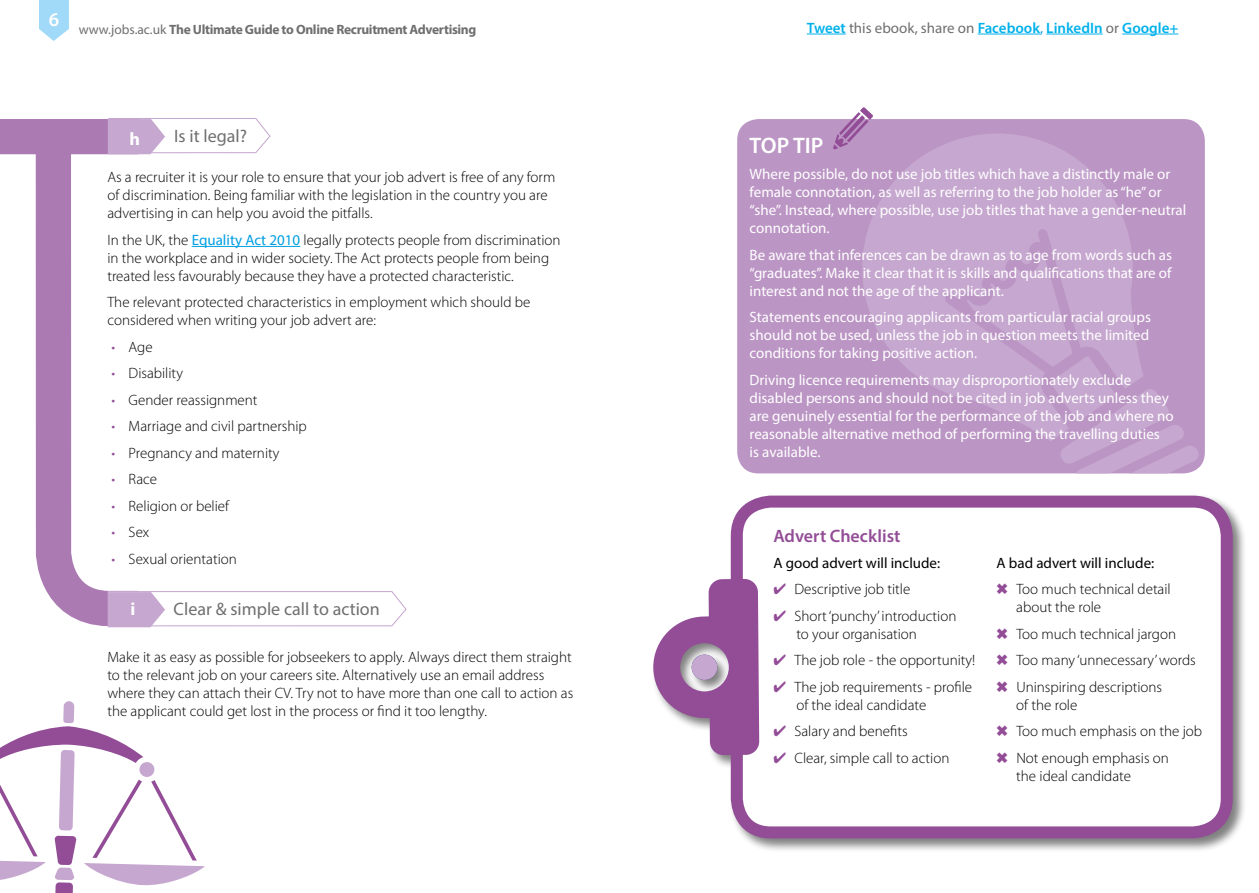
<style>
.page{position:relative;width:1259px;height:893px;background:#fff}
.page>*{position:absolute;margin:0;border:0;box-sizing:border-box;transform-origin:0 0}
.t1{font:600 22.5px "Myriad Pro";color:#fff}
.t2{font:600 19.5px "Myriad Pro";color:#fff}
.t3{font:18px "Myriad Pro";color:#706f6f}
.t4{font:600 18px "Myriad Pro";color:#934d97}
.t5{font:700 18px "Myriad Pro";color:#fff}
.t6{font:300 15px/18px "Myriad Pro";color:#000}
.t7{font:15px/18px "Myriad Pro";color:#fff}
.t8{font:600 15px "Myriad Pro";color:#00b1eb}
.t9{font:15px "Myriad Pro";color:#000}
.t10{font:700 13.5px "Myriad Pro";letter-spacing:-.025em;color:#706f6f}
.s1{font-weight:400}
.s2{font-weight:400;color:#706f6f}
.s3{font-weight:400;color:#009fe3}
.s4{color:#934d97}
</style>
<div class="page">
<hr style="left:807px;top:34px;width:39px;height:1px;background:#00b1eb">
<hr style="left:977px;top:34px;width:63px;height:1px;background:#00b1eb">
<hr style="left:1046px;top:34px;width:56px;height:1px;background:#00b1eb">
<hr style="left:1122px;top:34px;width:56px;height:1px;background:#00b1eb">
<hr style="left:192px;top:246px;width:108px;height:1px;background:#009fe3">
<svg style="left:35px;top:172px;width:116px;height:456px"></svg>
<svg style="left:107px;top:591px;width:300px;height:36px"></svg>
<svg style="left:0;top:118px;width:271px;height:54px"></svg>
<div style="left:651px;top:493px;width:595px;height:360px;background:#000;opacity:.5"></div>
<div style="left:737px;top:502px;width:489px;height:330px;background:#fff;border-radius:34px"></div>
<div style="left:731px;top:496px;width:501px;height:342px;border:12px solid #934d97;border-radius:34px"></div>
<svg style="left:653px;top:579px;width:106px;height:176px"></svg>
<div style="left:691px;top:654px;width:26px;height:26px;background:#c6a7cf;border-radius:50%"></div>
<div style="left:737px;top:119px;width:467px;height:354px;background:#bb95c4;border-radius:21px"></div>
<svg style="left:862px;top:134px;width:269px;height:265px;fill:#c6a7cf"></svg>
<svg style="left:966px;top:250px;width:238px;height:224px"></svg>
<svg style="left:833px;top:107px;width:40px;height:43px"></svg>
<svg style="left:0;top:701px;width:205px;height:192px"></svg>
<svg style="left:39px;top:0;width:30px;height:41px"></svg>
<h2 class="t2" style="left:49px;top:7px;width:12px">6</h2>
<p class="t10" style="left:79px;top:20px;width:399px"><span class="s1">www.jobs.ac.uk</span> The Ultimate Guide to Online Recruitment Advertising</p>
<p class="t8" style="left:807px;top:18px;width:373px">Tweet <span class="s2">this ebook, share on</span> Facebook<span class="s3">,</span> LinkedIn <span class="s2">or</span> Google+</p>
<p class="t5" style="left:130px;top:127px;width:12px">h</p>
<p class="t3" style="left:174px;top:125px;width:74px">Is it legal?</p>
<p class="t6" style="left:107px;top:169px;width:449px">As a recruiter it is your role to ensure that your job advert is free of any form of discrimination. Being familiar with the legislation in the country you are advertising in can help you avoid the pitfalls.</p>
<p class="t6" style="left:107px;top:231px;width:455px">In the UK, the <span class="s3">Equality Act 2010</span> legally protects people from discrimination in the workplace and in wider society. The Act protects people from being treated less favourably because they have a protected characteristic.</p>
<p class="t6" style="left:107px;top:294px;width:424px">The relevant protected characteristics in employment which should be considered when writing your job advert are:</p>
<p class="t6" style="left:112px;top:338px;width:43px"><span class="s4">•</span> Age</p>
<p class="t6" style="left:112px;top:365px;width:73px"><span class="s4">•</span> Disability</p>
<p class="t6" style="left:112px;top:391px;width:147px"><span class="s4">•</span> Gender reassignment</p>
<p class="t6" style="left:112px;top:418px;width:197px"><span class="s4">•</span> Marriage and civil partnership</p>
<p class="t6" style="left:112px;top:444px;width:169px"><span class="s4">•</span> Pregnancy and maternity</p>
<p class="t6" style="left:112px;top:471px;width:47px"><span class="s4">•</span> Race</p>
<p class="t6" style="left:112px;top:497px;width:119px"><span class="s4">•</span> Religion or belief</p>
<p class="t6" style="left:112px;top:524px;width:39px"><span class="s4">•</span> Sex</p>
<p class="t6" style="left:112px;top:550px;width:127px"><span class="s4">•</span> Sexual orientation</p>
<p class="t5" style="left:131px;top:598px;width:6px">i</p>
<p class="t3" style="left:174px;top:598px;width:208px">Clear &amp; simple call to action</p>
<p class="t6" style="left:107px;top:648px;width:467px">Make it as easy as possible for jobseekers to apply. Always direct them straight to the relevant job on your careers site. Alternatively use an email address where they can attach their CV. Try not to have more than one call to action as the applicant could get lost in the process or find it too lengthy.</p>
<h1 class="t1" style="left:749px;top:131px;width:75px">TOP TIP</h1>
<p class="t7" style="left:749px;top:165px;width:438px">Where possible, do not use job titles which have a distinctly male or female connotation, as well as referring to the job holder as “he” or “she”. Instead, where possible, use job titles that have a gender-neutral connotation.</p>
<p class="t7" style="left:749px;top:245px;width:424px;text-align:justify">Be aware that inferences can be drawn as to age from words such as “graduates”. Make it clear that it is skills and qualifications that are of interest and not the age of the applicant.</p>
<p class="t7" style="left:749px;top:308px;width:403px">Statements encouraging applicants from particular racial groups should not be used, unless the job in question meets the limited conditions for taking positive action.</p>
<p class="t7" style="left:749px;top:370px;width:426px">Driving licence requirements may disproportionately exclude disabled persons and should not be cited in job adverts unless they are genuinely essential for the performance of the job and where no reasonable alternative method of performing the travelling duties<br>is available.</p>
<p class="t4" style="left:773px;top:524px;width:129px">Advert Checklist</p>
<p class="t9" style="left:773px;top:554px;width:168px">A good advert will include:</p>
<p class="t6" style="left:773px;top:581px;width:138px"><span class="s4">✔</span> Descriptive job title</p>
<p class="t6" style="left:796px;top:607px;width:161px;text-indent:-23px"><span class="s4">✔</span> Short ‘punchy’ introduction to your organisation</p>
<p class="t6" style="left:773px;top:652px;width:203px"><span class="s4">✔</span> The job role - the opportunity!</p>
<p class="t6" style="left:796px;top:678px;width:177px;text-indent:-23px"><span class="s4">✔</span> The job requirements - profile of the ideal candidate</p>
<p class="t6" style="left:773px;top:723px;width:136px"><span class="s4">✔</span> Salary and benefits</p>
<p class="t6" style="left:773px;top:749px;width:177px"><span class="s4">✔</span> Clear, simple call to action</p>
<p class="t9" style="left:996px;top:554px;width:159px">A bad advert will include:</p>
<p class="t6" style="left:1016px;top:581px;width:156px">Too much technical detail about the role</p>
<p class="t6" style="left:1016px;top:621px;width:181px;line-height:26.5px">Too much technical jargon<br>Too many ‘unnecessary’ words<br>Uninspiring descriptions</p>
<p class="t6" style="left:1016px;top:692px;width:187px;line-height:26.5px">of the role<br>Too much emphasis on the job<br>Not enough emphasis on</p>
<p class="t6" style="left:1016px;top:767px;width:116px">the ideal candidate</p>
</div>
